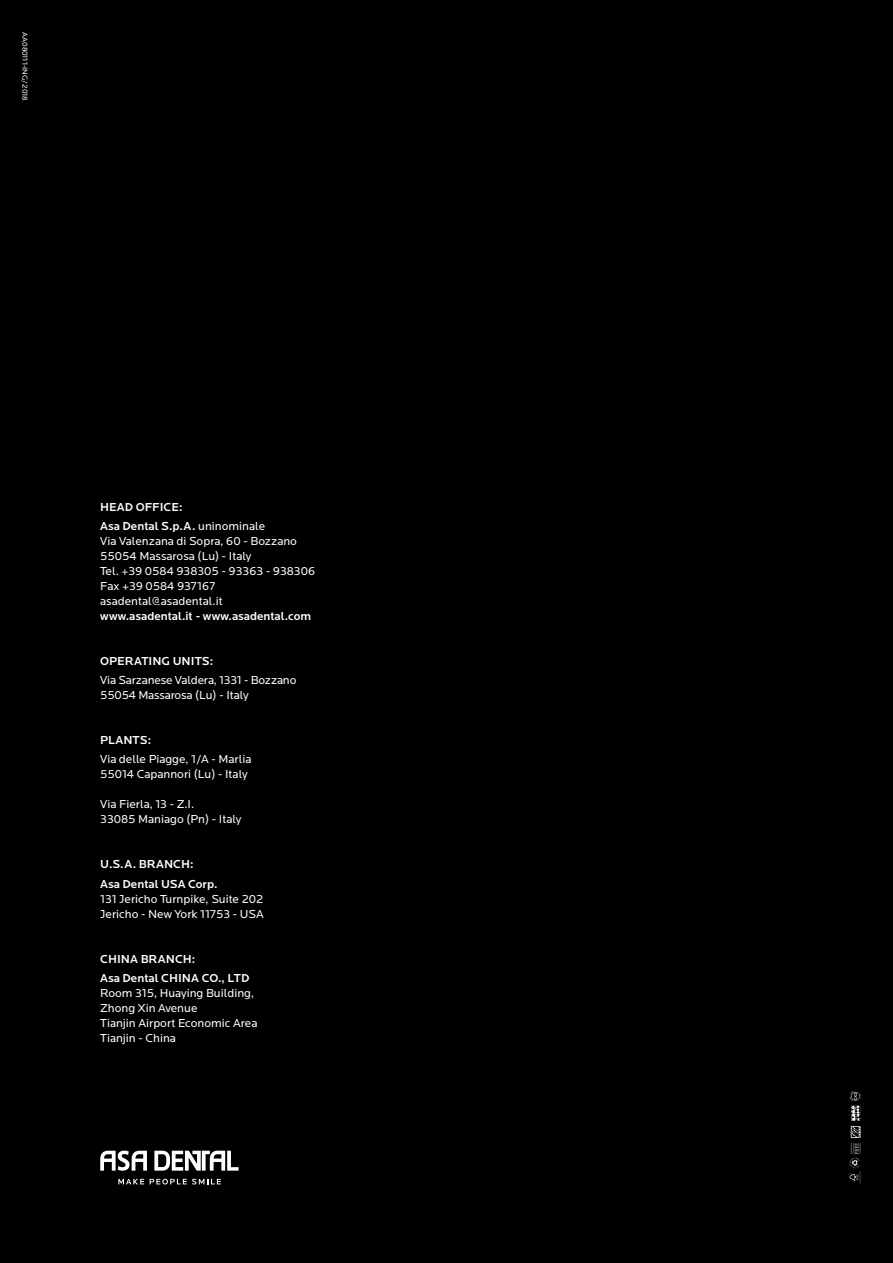
<style>
.page{position:relative;width:893px;height:1263px;background:#000001}
.page>*{position:absolute;margin:0;border:0;box-sizing:border-box;transform-origin:0 0}
.t1{font:12px/15px "Locator";color:#fff}
.t2{font:500 12px/19.2px "Locator";color:#fff}
.t3{font:7.5px "Locator";color:#fff}
.s1{font-weight:400}
</style>
<div class="page">
<svg style="left:849px;top:1091px;width:12px;height:93px"></svg>
<svg style="left:118px;top:1179px;width:26px;height:5px"></svg>
<svg style="left:150px;top:1179px;width:71px;height:5px"></svg>
<svg style="left:100px;top:1150px;width:139px;height:21px"></svg>
<p class="t3" style="left:29px;top:32px;width:70px;rotate:90deg">AA080111-ING/2018</p>
<p class="t2" style="left:100px;top:497px;width:166px">HEAD OFFICE:<br>Asa Dental S.p.A. <span class="s1">uninominale</span></p>
<p class="t1" style="left:100px;top:534px;width:216px">Via Valenzana di Sopra, 60 - Bozzano<br>55054 Massarosa (Lu) - Italy<br>Tel. +39 0584 938305 - 93363 - 938306<br>Fax +39 0584 937167 asadental@asadental.it</p>
<p class="t2" style="left:100px;top:606px;width:212px">www.asadental.it - www.asadental.com</p>
<p class="t2" style="left:100px;top:651px;width:115px">OPERATING UNITS:</p>
<p class="t1" style="left:100px;top:673px;width:198px">Via Sarzanese Valdera, 1331 - Bozzano<br>55054 Massarosa (Lu) - Italy</p>
<p class="t2" style="left:100px;top:731px;width:52px">PLANTS:</p>
<p class="t1" style="left:100px;top:752px;width:153px">Via delle Piagge, 1/A - Marlia<br>55014 Capannori (Lu) - Italy</p>
<p class="t1" style="left:100px;top:797px;width:143px">Via Fierla, 13 - Z.I.<br>33085 Maniago (Pn) - Italy</p>
<p class="t2" style="left:100px;top:855px;width:119px">U.S.A. BRANCH:<br>Asa Dental USA Corp.</p>
<p class="t1" style="left:100px;top:891px;width:165px">131 Jericho Turnpike, Suite 202<br>Jericho - New York 11753 - USA</p>
<p class="t2" style="left:100px;top:949px;width:151px">CHINA BRANCH:<br>Asa Dental CHINA CO., LTD</p>
<p class="t1" style="left:100px;top:986px;width:159px">Room 315, Huaying Building,<br>Zhong Xin Avenue<br>Tianjin Airport Economic Area<br>Tianjin - China</p>
</div>
